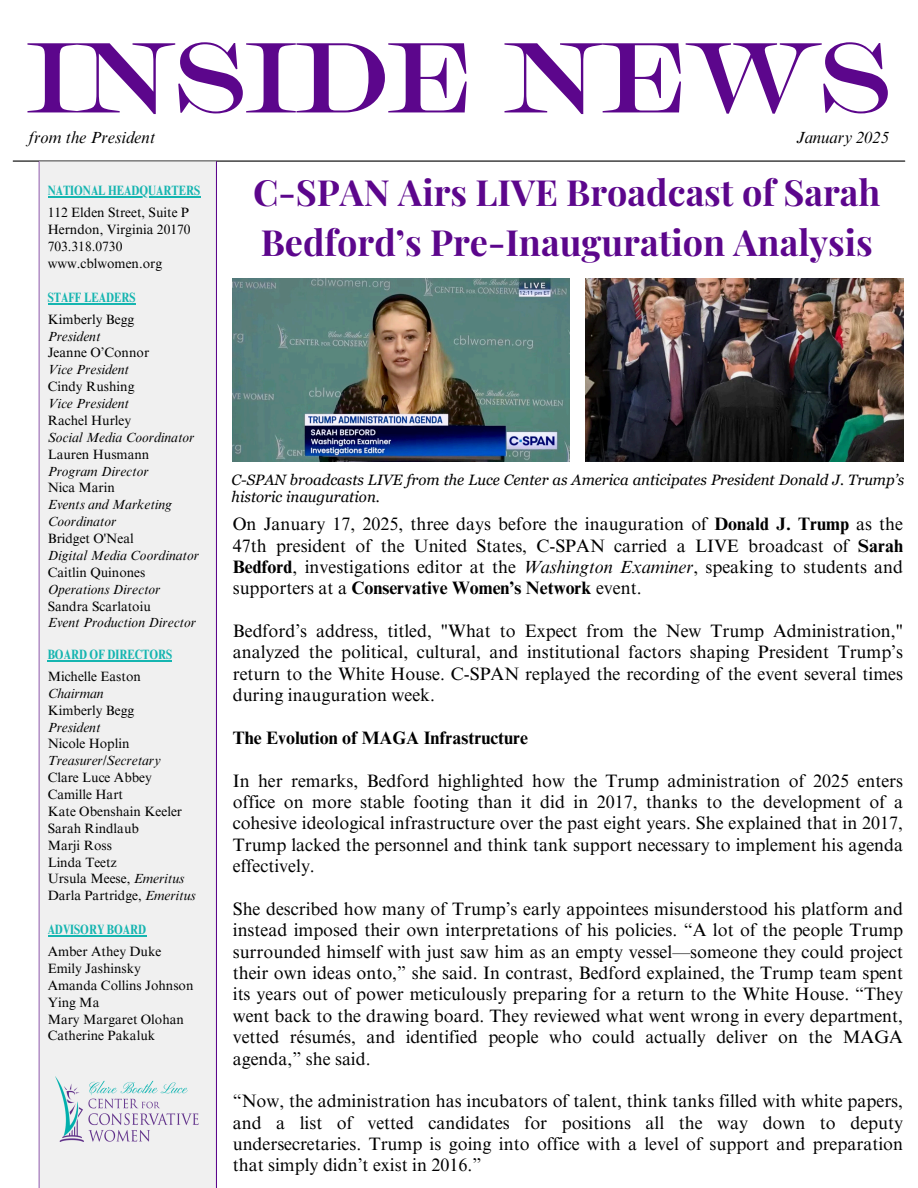
<style>
.page{position:relative;width:918px;height:1188px;background:#fff}
.page>*{position:absolute;margin:0;border:0;box-sizing:border-box;transform-origin:0 0}
.t1{font:700 expanded 98.85px "Chapman Test";letter-spacing:-.04em;color:#5c068c}
.t2{font:700 36px/49.5px "Playfair Display";color:#5c068c}
.t3{font:18px/21.3px "Times NRMT Pro";color:#000;text-align:justify}
.t4{font:700 18px "Times NRMT Pro";color:#000}
.t5{font:italic 16.5px "Times NRMT Pro";color:#000}
.t6{font:italic 15px/16.8px "Georgia Pro";color:#000}
.t7{font:13.5px/16.8px "Times NRMT Pro";color:#000}
.t8{font:italic 13.5px/16.8px "Times NRMT Pro";color:#000}
.t9{font:700 condensed 13.5px "Times NRMT Pro";color:#15b5b0}
.s1{font-style:italic}
.s2{font-weight:700}
</style>
<div class="page">
<hr style="left:13px;top:161px;width:892px;height:1px;background:#000">
<hr style="left:39px;top:162px;width:1px;height:1026px;background:#5c068c">
<hr style="left:216px;top:162px;width:1px;height:1026px;background:#5c068c">
<div style="left:40px;top:161px;width:176px;height:1027px;background:#f0f0f0"></div>
<img style="left:55px;top:1076px;width:144px;height:65px">
<img style="left:233px;top:278px;width:336px;height:183px">
<img style="left:586px;top:278px;width:317px;height:183px">
<hr style="left:48px;top:196px;width:152px;height:1px;background:#15b5b0">
<hr style="left:48px;top:303px;width:88px;height:1px;background:#15b5b0">
<hr style="left:48px;top:660px;width:124px;height:1px;background:#15b5b0">
<hr style="left:48px;top:935px;width:98px;height:2px;background:#15b5b0">
<h1 class="t1" style="left:25px;top:15px;width:869px">INSIDE NEWS</h1>
<h4 class="t5" style="left:29px;top:131px;width:128px">from the President</h4>
<h4 class="t5" style="left:796px;top:131px;width:94px">January 2025</h4>
<p class="t9" style="left:48px;top:185px;width:154px">NATIONAL HEADQUARTERS</p>
<h5 class="t7" style="left:48px;top:206px;width:145px;text-align:justify">112 Elden Street, Suite P Herndon, Virginia 20170<br>703.318.0730</h5>
<p class="t7" style="left:48px;top:257px;width:116px">www.cblwomen.org</p>
<p class="t9" style="left:48px;top:292px;width:89px">STAFF LEADERS</p>
<p class="t7" style="left:48px;top:312px;width:88px">Kimberly Begg</p>
<p class="t8" style="left:48px;top:329px;width:54px">President</p>
<p class="t7" style="left:48px;top:346px;width:103px">Jeanne O’Connor</p>
<p class="t8" style="left:48px;top:363px;width:83px">Vice President</p>
<p class="t7" style="left:48px;top:380px;width:88px">Cindy Rushing</p>
<p class="t8" style="left:48px;top:397px;width:83px">Vice President</p>
<p class="t7" style="left:48px;top:414px;width:85px">Rachel Hurley</p>
<p class="t8" style="left:48px;top:430px;width:148px">Social Media Coordinator</p>
<p class="t7" style="left:48px;top:447px;width:103px">Lauren Husmann</p>
<p class="t8" style="left:48px;top:464px;width:102px">Program Director</p>
<p class="t7" style="left:48px;top:481px;width:69px">Nica Marin</p>
<p class="t8" style="left:48px;top:498px;width:126px">Events and Marketing<br>Coordinator</p>
<p class="t7" style="left:48px;top:532px;width:88px">Bridget O'Neal</p>
<p class="t8" style="left:48px;top:549px;width:153px">Digital Media Coordinator</p>
<p class="t7" style="left:48px;top:565px;width:99px">Caitlin Quinones</p>
<p class="t8" style="left:48px;top:582px;width:114px">Operations Director</p>
<p class="t7" style="left:48px;top:599px;width:105px">Sandra Scarlatoiu</p>
<p class="t8" style="left:48px;top:616px;width:150px">Event Production Director</p>
<h5 class="t9" style="left:48px;top:650px;width:126px">BOARD OF DIRECTORS</h5>
<p class="t7" style="left:48px;top:670px;width:95px">Michelle Easton</p>
<p class="t8" style="left:48px;top:686px;width:57px">Chairman</p>
<p class="t7" style="left:48px;top:703px;width:88px">Kimberly Begg</p>
<p class="t8" style="left:48px;top:720px;width:54px">President</p>
<p class="t7" style="left:48px;top:737px;width:83px">Nicole Hoplin</p>
<p class="t8" style="left:48px;top:754px;width:115px">Treasurer/Secretary</p>
<p class="t7" style="left:48px;top:771px;width:106px">Clare Luce Abbey</p>
<p class="t7" style="left:48px;top:788px;width:77px">Camille Hart</p>
<p class="t7" style="left:48px;top:805px;width:136px">Kate Obenshain Keeler<br>Sarah Rindlaub</p>
<p class="t7" style="left:48px;top:838px;width:66px">Marji Ross</p>
<p class="t7" style="left:48px;top:855px;width:70px">Linda Teetz</p>
<p class="t7" style="left:48px;top:872px;width:150px">Ursula Meese, <span class="s1">Emeritus<br></span>Darla Partridge, <span class="s1">Emeritus</span></p>
<h5 class="t9" style="left:48px;top:925px;width:100px">ADVISORY BOARD</h5>
<p class="t7" style="left:48px;top:945px;width:115px">Amber Athey Duke</p>
<p class="t7" style="left:48px;top:962px;width:95px">Emily Jashinsky</p>
<p class="t7" style="left:48px;top:979px;width:147px">Amanda Collins Johnson<br>Ying Ma</p>
<p class="t7" style="left:48px;top:1012px;width:138px">Mary Margaret Olohan</p>
<p class="t7" style="left:48px;top:1029px;width:109px">Catherine Pakaluk</p>
<p class="t2" style="left:253px;top:167px;width:629px">C-SPAN Airs LIVE Broadcast of Sarah<br>Bedford’s Pre-Inauguration Analysis</p>
<p class="t6" style="left:232px;top:471px;width:674px">C-SPAN broadcasts LIVE from the Luce Center as America anticipates President Donald J. Trump’s historic inauguration.</p>
<p class="t3" style="left:233px;top:516px;width:672px">On January 17, 2025, three days before the inauguration of <span class="s2">Donald J. Trump</span> as the 47th president of the United States, C-SPAN carried a LIVE broadcast of <span class="s2">Sarah Bedford</span>, investigations editor at the <span class="s1">Washington Examiner</span>, speaking to students and supporters at a <span class="s2">Conservative Women’s Network</span> event.</p>
<h2 class="t3" style="left:233px;top:622px;width:672px">Bedford’s address, titled, "What to Expect from the New Trump Administration," analyzed the political, cultural, and institutional factors shaping President Trump’s return to the White House. C-SPAN replayed the recording of the event several times during inauguration week.</h2>
<p class="t4" style="left:233px;top:731px;width:297px">The Evolution of MAGA Infrastructure</p>
<p class="t3" style="left:233px;top:772px;width:672px">In her remarks, Bedford highlighted how the Trump administration of 2025 enters office on more stable footing than it did in 2017, thanks to the development of a cohesive ideological infrastructure over the past eight years. She explained that in 2017, Trump lacked the personnel and think tank support necessary to implement his agenda effectively.</p>
<h5 class="t3" style="left:233px;top:900px;width:672px">She described how many of Trump’s early appointees misunderstood his platform and instead imposed their own interpretations of his policies. “A lot of the people Trump surrounded himself with just saw him as an empty vessel—someone they could project their own ideas onto,” she said. In contrast, Bedford explained, the Trump team spent its years out of power meticulously preparing for a return to the White House. “They went back to the drawing board. They reviewed what went wrong in every department, vetted résumés, and identified people who could actually deliver on the MAGA agenda,” she said.</h5>
<p class="t3" style="left:233px;top:1093px;width:672px">“Now, the administration has incubators of talent, think tanks filled with white papers, and a list of vetted candidates for positions all the way down to deputy undersecretaries. Trump is going into office with a level of support and preparation that simply didn’t exist in 2016.”</p>
</div>
